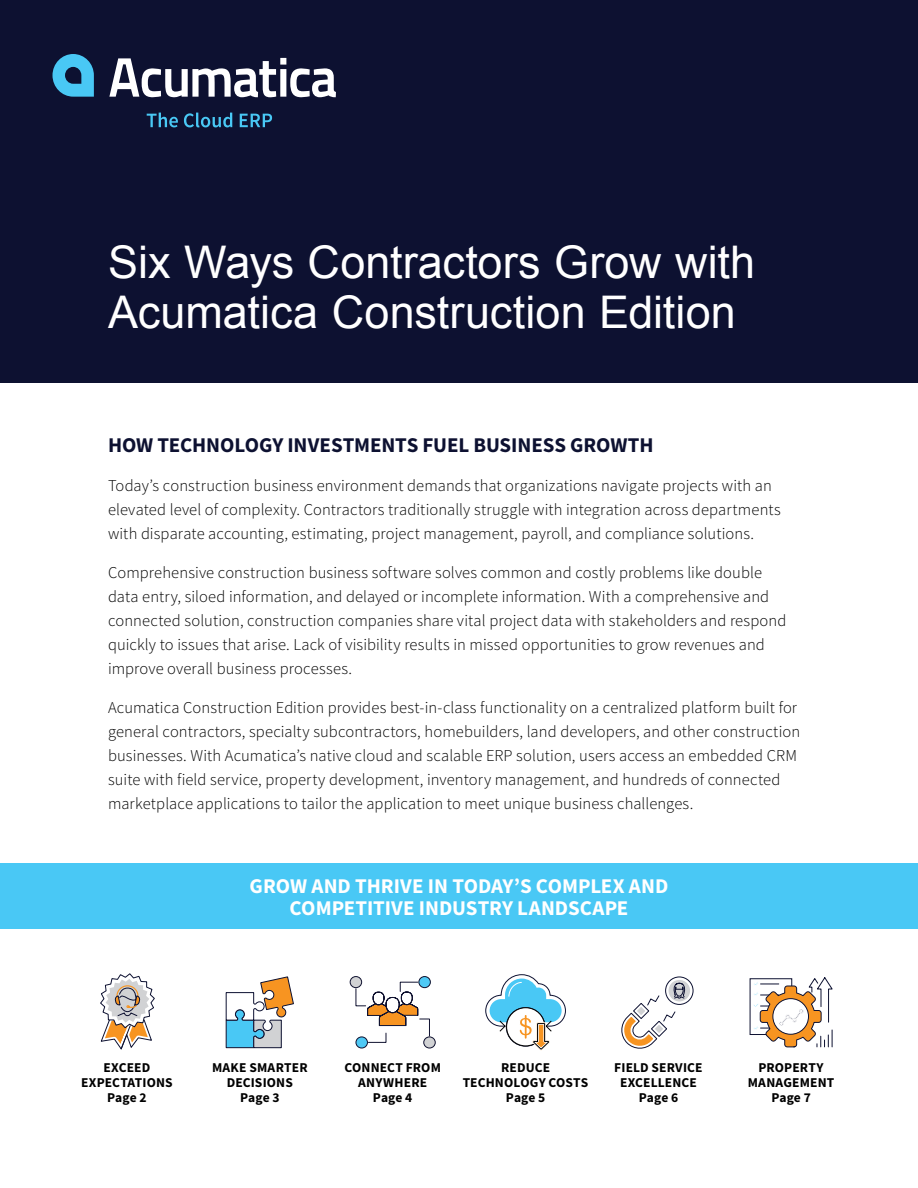
<style>
.page{position:relative;width:918px;height:1188px;background:#fff}
.page>*{position:absolute;margin:0;border:0;box-sizing:border-box;transform-origin:0 0}
.t1{font:45px/51px "Arial";color:#fff}
.t2{font:700 21px/22.5px "Source Sans Pro";color:#fff;text-align:center}
.t3{font:700 21px "Source Sans Pro";letter-spacing:-.005em;color:#0d1131}
.t4{font:300 16.5px/24px "Source Sans Pro";letter-spacing:.005em;color:#000}
.t5{font:700 13.5px/15px "Source Sans Pro";letter-spacing:.01em;color:#000;text-align:center}
</style>
<div class="page">
<div style="left:0;top:0;width:918px;height:382px;background:#0d1131"></div>
<svg style="left:52px;top:54px;width:42px;height:43px"></svg>
<svg style="left:109px;top:58px;width:227px;height:39px"></svg>
<svg style="left:147px;top:113px;width:31px;height:14px"></svg>
<svg style="left:184px;top:113px;width:48px;height:14px"></svg>
<svg style="left:240px;top:114px;width:32px;height:13px"></svg>
<div style="left:0;top:863px;width:918px;height:65px;background:#49c8f5"></div>
<svg style="left:100px;top:973px;width:55px;height:77px"></svg>
<svg style="left:225px;top:976px;width:69px;height:73px"></svg>
<svg style="left:349px;top:976px;width:87px;height:73px"></svg>
<svg style="left:485px;top:974px;width:81px;height:77px"></svg>
<div style="left:663px;top:974px;width:33px;height:33px;border:6px solid #fff;border-radius:50%"></div>
<svg style="left:621px;top:976px;width:73px;height:73px"></svg>
<svg style="left:749px;top:977px;width:84px;height:71px"></svg>
<h1 class="t1" style="left:108px;top:237px;width:649px">Six Ways Contractors Grow with<br>Acumatica Construction Edition</h1>
<p class="t3" style="left:108px;top:431px;width:547px">HOW TECHNOLOGY INVESTMENTS FUEL BUSINESS GROWTH</p>
<p class="t4" style="left:108px;top:474px;width:674px">Today’s construction business environment demands that organizations navigate projects with an elevated level of complexity. Contractors traditionally struggle with integration across departments with disparate accounting, estimating, project management, payroll, and compliance solutions.</p>
<p class="t4" style="left:108px;top:561px;width:680px">Comprehensive construction business software solves common and costly problems like double data entry, siloed information, and delayed or incomplete information. With a comprehensive and connected solution, construction companies share vital project data with stakeholders and respond quickly to issues that arise. Lack of visibility results in missed opportunities to grow revenues and improve overall business processes.</p>
<p class="t4" style="left:108px;top:696px;width:694px">Acumatica Construction Edition provides best-in-class functionality on a centralized platform built for general contractors, specialty subcontractors, homebuilders, land developers, and other construction businesses. With Acumatica’s native cloud and scalable ERP solution, users access an embedded CRM suite with field service, property development, inventory management, and hundreds of connected marketplace applications to tailor the application to meet unique business challenges.</p>
<p class="t2" style="left:250px;top:874px;width:420px">GROW AND THRIVE IN TODAY’S COMPLEX AND<br>COMPETITIVE INDUSTRY LANDSCAPE</p>
<p class="t5" style="left:81px;top:1060px;width:93px">EXCEED<br>EXPECTATIONS<br>Page 2</p>
<p class="t5" style="left:463px;top:1060px;width:127px">REDUCE<br>TECHNOLOGY COSTS<br>Page 5</p>
<p class="t5" style="left:614px;top:1060px;width:90px">FIELD SERVICE<br>EXCELLENCE<br>Page 6</p>
<p class="t5" style="left:748px;top:1060px;width:88px">PROPERTY<br>MANAGEMENT<br>Page 7</p>
<p class="t5" style="left:212px;top:1060px;width:97px">MAKE SMARTER<br>DECISIONS<br>Page 3</p>
<p class="t5" style="left:344px;top:1060px;width:98px">CONNECT FROM<br>ANYWHERE<br>Page 4</p>
</div>
